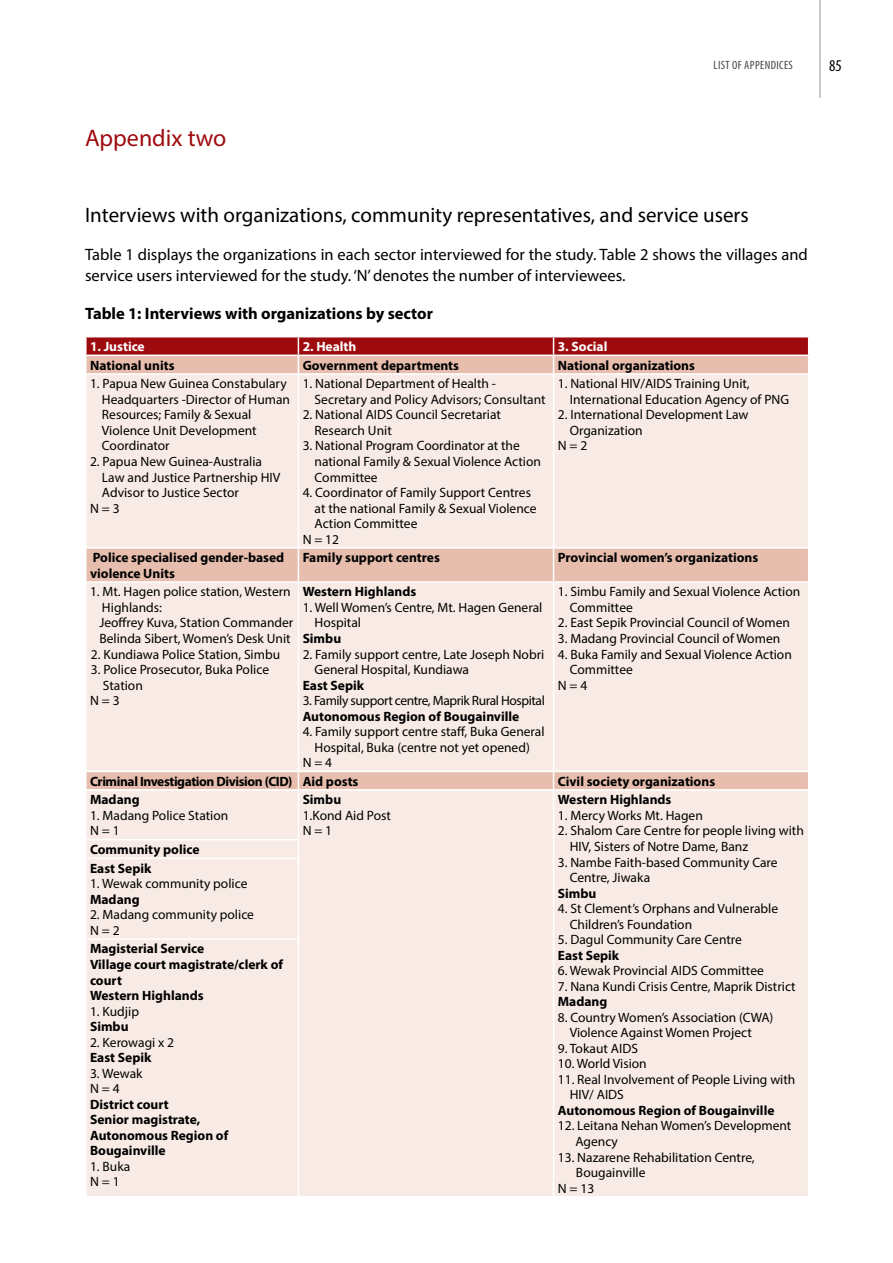
<style>
.page{position:relative;width:893px;height:1263px;background:#fff}
.page>*{position:absolute;margin:0;border:0;box-sizing:border-box;transform-origin:0 0}
.t1{font:24px "Myriad Pro";color:#9e0b0f}
.t2{font:21px "Myriad Pro";color:#000}
.t3{font:16.5px/21px "Myriad Pro";color:#000}
.t4{font:700 16.5px "Myriad Pro";color:#000}
.t5{font:condensed 16.5px "Myriad Pro";color:#000}
.t6{font:13.5px/15.5px "Myriad Pro";color:#000}
.t7{font:700 13.5px/15.5px "Myriad Pro";color:#000}
.t8{font:700 13.5px "Myriad Pro";letter-spacing:-.03em;color:#000}
.t9{font:13.5px "Myriad Pro";letter-spacing:-.03em;color:#000}
.t10{font:700 13.5px "Myriad Pro";color:#fff}
.t11{font:condensed 12px "Myriad Pro";color:#464547}
</style>
<div class="page">
<hr style="left:820px;top:0;width:1px;height:98px;background:#939598">
<div style="left:87px;top:772px;width:721px;height:17px;background:#e7beae"></div>
<svg style="left:87px;top:375px;width:721px;height:396px;background:#f6e7e0"></svg>
<svg style="left:85px;top:337px;width:724px;height:36px;background:#c56d67"></svg>
<hr style="left:298px;top:375px;width:1px;height:172px;background:#fff">
<hr style="left:553px;top:375px;width:1px;height:172px;background:#fff">
<hr style="left:85px;top:547px;width:213px;height:2px;background:#fff">
<hr style="left:298px;top:547px;width:256px;height:2px;background:#fff">
<hr style="left:298px;top:549px;width:1px;height:32px;background:#fff">
<hr style="left:554px;top:547px;width:255px;height:2px;background:#fff">
<hr style="left:553px;top:549px;width:1px;height:32px;background:#fff">
<hr style="left:85px;top:581px;width:213px;height:2px;background:#fff">
<hr style="left:298px;top:581px;width:256px;height:2px;background:#fff">
<hr style="left:298px;top:583px;width:1px;height:188px;background:#fff">
<hr style="left:554px;top:581px;width:255px;height:2px;background:#fff">
<hr style="left:553px;top:583px;width:1px;height:188px;background:#fff">
<svg style="left:86px;top:772px;width:1px;height:17px"></svg>
<svg style="left:298px;top:772px;width:1px;height:17px"></svg>
<svg style="left:553px;top:772px;width:1px;height:17px"></svg>
<div style="left:87px;top:791px;width:721px;height:405px;background:#f8ebe5"></div>
<hr style="left:298px;top:791px;width:1px;height:48px;background:#fff">
<hr style="left:553px;top:791px;width:1px;height:49px;background:#fff">
<svg style="left:553px;top:840px;width:1px;height:18px"></svg>
<hr style="left:553px;top:858px;width:1px;height:81px;background:#fff">
<hr style="left:553px;top:939px;width:1px;height:257px;background:#fff">
<hr style="left:85px;top:839px;width:214px;height:1px;background:#fff">
<svg style="left:86px;top:840px;width:1px;height:17px"></svg>
<svg style="left:298px;top:840px;width:1px;height:17px"></svg>
<hr style="left:85px;top:857px;width:214px;height:2px;background:#fff">
<hr style="left:298px;top:859px;width:1px;height:79px;background:#fff">
<hr style="left:85px;top:938px;width:214px;height:2px;background:#fff">
<hr style="left:298px;top:940px;width:1px;height:256px;background:#fff">
<p class="t11" style="left:713px;top:57px;width:37px">LIST OFAPPE</p>
<p class="t11" style="left:765px;top:57px;width:12px">NDICES</p>
<p class="t5" style="left:829px;top:56px;width:14px">85</p>
<h1 class="t1" style="left:85px;top:123px;width:143px">Appendix two</h1>
<h2 class="t2" style="left:85px;top:202px;width:665px">Interviews with organizations, community representatives, and service users</h2>
<p class="t3" style="left:85px;top:243px;width:724px">Table 1 displays the organizations in each sector interviewed for the study. Table 2 shows the villages and service users interviewed for the study. ‘N’ denotes the number of interviewees.</p>
<p class="t4" style="left:85px;top:302px;width:350px">Table 1: Interviews with organizations by sector</p>
<p class="t10" style="left:90px;top:338px;width:56px">1. Justice</p>
<p class="t10" style="left:303px;top:338px;width:55px">2. Health</p>
<p class="t10" style="left:558px;top:338px;width:51px">3. Social</p>
<p class="t7" style="left:90px;top:357px;width:86px">National units</p>
<p class="t7" style="left:303px;top:357px;width:158px">Government departments</p>
<p class="t7" style="left:558px;top:357px;width:139px">National organizations</p>
<p class="t6" style="left:102px;top:376px;width:190px;text-indent:-12px">1. Papua New Guinea Constabulary<br>Headquarters -Director of Human<br>Resources; Family &amp; Sexual<br>Violence Unit Development<br>Coordinator</p>
<p class="t6" style="left:90px;top:453px;width:174px">2. Papua New Guinea-Australia</p>
<p class="t6" style="left:102px;top:469px;width:180px">Law and Justice Partnership HIV</p>
<p class="t6" style="left:102px;top:485px;width:138px">Advisor to Justice Sector</p>
<p class="t6" style="left:90px;top:500px;width:31px">N = 3</p>
<p class="t6" style="left:315px;top:376px;width:233px;text-indent:-12px">1. National Department of Health -<br>Secretary and Policy Advisors; Consultant</p>
<p class="t6" style="left:315px;top:407px;width:188px;text-indent:-12px">2. National AIDS Council Secretariat<br>Research Unit</p>
<p class="t6" style="left:315px;top:438px;width:228px;text-indent:-12px">3. National Program Coordinator at the national Family &amp; Sexual Violence Action<br>Committee</p>
<p class="t6" style="left:303px;top:485px;width:230px">4. Coordinator of Family Support Centres</p>
<p class="t6" style="left:315px;top:500px;width:224px">at the national Family &amp; Sexual Violence</p>
<p class="t6" style="left:315px;top:516px;width:104px">Action Committee</p>
<p class="t6" style="left:303px;top:531px;width:38px">N = 12</p>
<p class="t6" style="left:570px;top:376px;width:221px;text-indent:-12px">1. National HIV/AIDS Training Unit,<br>International Education Agency of PNG</p>
<p class="t6" style="left:558px;top:407px;width:192px">2. International Development Law</p>
<p class="t6" style="left:570px;top:422px;width:75px">Organization</p>
<p class="t6" style="left:558px;top:438px;width:31px">N = 2</p>
<p class="t7" style="left:90px;top:549px;width:196px">Police specialised gender-based violence Units</p>
<p class="t7" style="left:303px;top:549px;width:139px">Family support centres</p>
<p class="t7" style="left:558px;top:549px;width:202px">Provincial women’s organizations</p>
<p class="t6" style="left:99px;top:584px;width:195px;text-indent:-9px">1. Mt. Hagen police station, Western<br>Highlands:<br>Jeoffrey Kuva, Station Commander<br>Belinda Sibert, Women’s Desk Unit</p>
<p class="t6" style="left:91px;top:646px;width:191px">2. Kundiawa Police Station, Simbu</p>
<p class="t6" style="left:91px;top:661px;width:180px">3. Police Prosecutor, Buka Police</p>
<p class="t6" style="left:103px;top:677px;width:42px">Station</p>
<p class="t6" style="left:90px;top:693px;width:31px">N = 3</p>
<p class="t6" style="left:570px;top:584px;width:232px;text-indent:-12px">1. Simbu Family and Sexual Violence Action<br>Committee</p>
<p class="t6" style="left:558px;top:615px;width:234px">2. East Sepik Provincial Council of Women</p>
<p class="t6" style="left:558px;top:630px;width:224px">3. Madang Provincial Council of Women</p>
<p class="t6" style="left:558px;top:646px;width:236px">4. Buka Family and Sexual Violence Action</p>
<p class="t6" style="left:570px;top:661px;width:65px">Committee</p>
<p class="t6" style="left:558px;top:677px;width:31px">N = 4</p>
<p class="t7" style="left:303px;top:584px;width:115px">Western Highlands</p>
<p class="t6" style="left:315px;top:599px;width:229px;text-indent:-12px">1. Well Women’s Centre, Mt. Hagen General<br>Hospital</p>
<p class="t7" style="left:303px;top:630px;width:40px">Simbu</p>
<p class="t6" style="left:315px;top:646px;width:231px;text-indent:-12px">2. Family support centre, Late Joseph Nobri<br>General Hospital, Kundiawa</p>
<p class="t7" style="left:303px;top:677px;width:63px">East Sepik</p>
<p class="t9" style="left:303px;top:692px;width:244px">3. Family support centre, Maprik Rural Hospital</p>
<p class="t7" style="left:303px;top:708px;width:218px">Autonomous Region of Bougainville</p>
<p class="t6" style="left:303px;top:724px;width:243px">4. Family support centre staff, Buka General</p>
<p class="t6" style="left:315px;top:739px;width:217px">Hospital, Buka (centre not yet opened)</p>
<p class="t6" style="left:303px;top:755px;width:31px">N = 4</p>
<p class="t8" style="left:90px;top:772px;width:270px">Criminal Investigation Division (CID) Aid posts</p>
<p class="t7" style="left:558px;top:773px;width:159px">Civil society organizations</p>
<p class="t7" style="left:90px;top:792px;width:51px">Madang</p>
<p class="t6" style="left:90px;top:807px;width:140px">1. Madang Police Station<br>N = 1</p>
<p class="t7" style="left:303px;top:792px;width:40px">Simbu</p>
<p class="t6" style="left:303px;top:807px;width:90px">1.Kond Aid Post<br>N = 1</p>
<p class="t7" style="left:558px;top:792px;width:115px">Western Highlands</p>
<p class="t6" style="left:558px;top:807px;width:147px">1. Mercy Works Mt. Hagen</p>
<p class="t6" style="left:570px;top:823px;width:236px;text-indent:-12px">2. Shalom Care Centre for people living with<br>HIV, Sisters of Notre Dame, Banz</p>
<p class="t6" style="left:570px;top:854px;width:209px;text-indent:-12px">3. Nambe Faith-based Community Care<br>Centre, Jiwaka</p>
<p class="t7" style="left:558px;top:885px;width:40px">Simbu</p>
<p class="t6" style="left:570px;top:901px;width:210px;text-indent:-12px">4. St Clement’s Orphans and Vulnerable<br>Children’s Foundation</p>
<p class="t6" style="left:558px;top:932px;width:186px">5. Dagul Community Care Centre</p>
<p class="t7" style="left:558px;top:947px;width:63px">East Sepik</p>
<p class="t6" style="left:558px;top:963px;width:208px">6. Wewak Provincial AIDS Committee</p>
<p class="t6" style="left:558px;top:978px;width:239px">7. Nana Kundi Crisis Centre, Maprik District</p>
<p class="t7" style="left:558px;top:993px;width:51px">Madang</p>
<p class="t6" style="left:570px;top:1009px;width:205px;text-indent:-12px">8. Country Women’s Association (CWA)<br>Violence Against Women Project</p>
<p class="t6" style="left:558px;top:1040px;width:82px">9. Tokaut AIDS</p>
<p class="t6" style="left:558px;top:1056px;width:90px">10. World Vision</p>
<p class="t6" style="left:570px;top:1071px;width:227px;text-indent:-12px">11. Real Involvement of People Living with<br>HIV/ AIDS</p>
<p class="t7" style="left:558px;top:1102px;width:218px">Autonomous Region of Bougainville</p>
<p class="t6" style="left:575px;top:1118px;width:217px;text-indent:-18px">12. Leitana Nehan Women’s Development<br>Agency</p>
<p class="t6" style="left:558px;top:1149px;width:198px">13. Nazarene Rehabilitation Centre,</p>
<p class="t6" style="left:576px;top:1164px;width:71px">Bougainville</p>
<p class="t6" style="left:558px;top:1180px;width:38px">N = 13</p>
<p class="t7" style="left:90px;top:840px;width:111px;line-height:18.6px">Community police<br>East Sepik</p>
<p class="t6" style="left:90px;top:876px;width:159px">1. Wewak community police</p>
<p class="t7" style="left:90px;top:891px;width:51px">Madang</p>
<p class="t6" style="left:90px;top:907px;width:166px">2. Madang community police<br>N = 2</p>
<p class="t7" style="left:90px;top:941px;width:195px">Magisterial Service<br>Village court magistrate/clerk of court<br>Western Highlands</p>
<p class="t6" style="left:90px;top:1003px;width:50px">1. Kudjip</p>
<p class="t7" style="left:90px;top:1018px;width:40px">Simbu</p>
<p class="t6" style="left:90px;top:1034px;width:86px">2. Kerowagi x 2</p>
<p class="t7" style="left:90px;top:1049px;width:63px">East Sepik</p>
<p class="t6" style="left:90px;top:1065px;width:54px">3. Wewak<br>N = 4</p>
<p class="t7" style="left:90px;top:1096px;width:140px">District court<br>Senior magistrate,<br>Autonomous Region of<br>Bougainville</p>
<p class="t6" style="left:90px;top:1158px;width:42px">1. Buka<br>N = 1</p>
</div>
